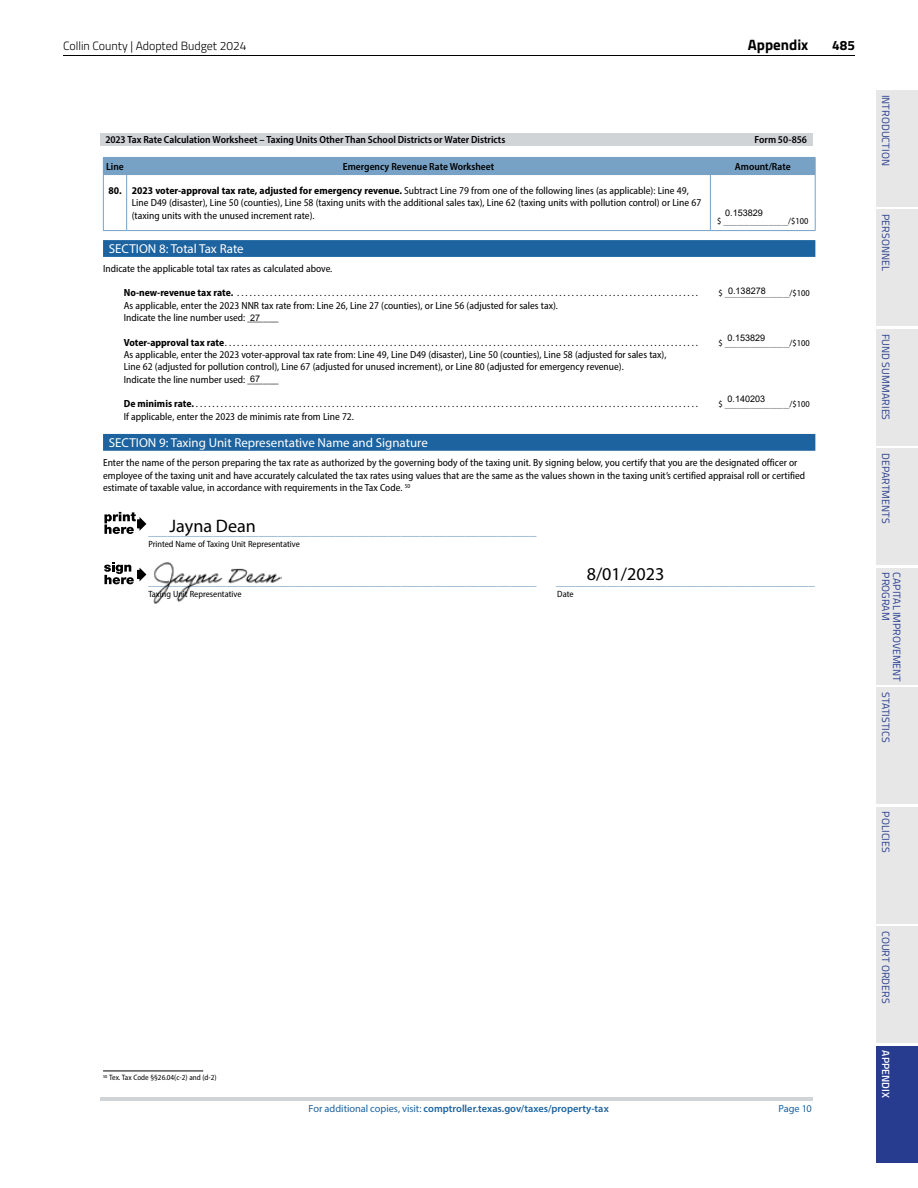
<style>
.page{position:relative;width:918px;height:1188px;background:#fff}
.page>*{position:absolute;margin:0;border:0;box-sizing:border-box;transform-origin:0 0}
.t1{font:18.15px "Myriad Pro";color:#000}
.t2{font:700 15px "Titillium Web";color:#000}
.t3{font:700 13.5px "Titillium Web";color:#000}
.t4{font:semi-condensed 12.9px "Myriad Pro";color:#77a2c6}
.t5{font:12.9px "Myriad Pro";color:#fff}
.t6{font:semi-condensed 12.9px "Myriad Pro";color:#808285}
.t7{font:300 12px "Titillium Web";color:#000}
.t8{font:10.5px/11.1px "Titillium Web";letter-spacing:.01em;color:#273c8f}
.t9{font:600 10.5px "Titillium Web";color:#fff}
.t10{font:semi-condensed 10.35px/12.5px "Myriad Pro";color:#000}
.t11{font:600 semi-condensed 10.35px "Myriad Pro";color:#000}
.t12{font:600 10.35px "Myriad Pro";color:#1c63a0}
.t13{font:10.35px "Myriad Pro";letter-spacing:-.005em;color:#1c63a0}
.t14{font:semi-condensed 9px "Myriad Pro";color:#000}
.t15{font:9px "Arial";color:#000}
.t16{font:semi-condensed 7.8px "Myriad Pro";color:#000}
.s1{font-weight:700}
.s2{font-size:9px;color:#000}
.s3{font-weight:400}
</style>
<div class="page">
<div style="left:876px;top:90px;width:42px;height:117px;background:#e7e7e7"></div>
<div style="left:876px;top:209px;width:42px;height:117px;background:#e7e7e7"></div>
<div style="left:876px;top:329px;width:42px;height:117px;background:#e7e7e7"></div>
<div style="left:876px;top:448px;width:42px;height:117px;background:#e7e7e7"></div>
<div style="left:876px;top:568px;width:42px;height:117px;background:#e7e7e7"></div>
<div style="left:876px;top:687px;width:42px;height:117px;background:#e7e7e7"></div>
<div style="left:876px;top:807px;width:42px;height:117px;background:#e7e7e7"></div>
<div style="left:876px;top:926px;width:42px;height:117px;background:#e7e7e7"></div>
<div style="left:876px;top:1046px;width:42px;height:116px;background:#273c8f"></div>
<div style="left:100px;top:134px;width:713px;height:12px;background:#d0d4d7"></div>
<hr style="left:100px;top:1097px;width:712px;height:4px;background:#d0d4d7">
<hr style="left:103px;top:1071px;width:100px;height:1px;background:#000">
<div style="left:127px;top:157px;width:583px;height:18px;background:#77a2c6"></div>
<div style="left:710px;top:157px;width:105px;height:18px;background:#77a2c6"></div>
<hr style="left:103px;top:175px;width:1px;height:55px;background:#77a2c6">
<hr style="left:126px;top:175px;width:1px;height:55px;background:#77a2c6">
<hr style="left:710px;top:175px;width:1px;height:55px;background:#77a2c6">
<hr style="left:815px;top:175px;width:1px;height:55px;background:#77a2c6">
<svg style="left:103px;top:230px;width:24px;height:1px"></svg>
<hr style="left:127px;top:230px;width:583px;height:1px;background:#77a2c6">
<hr style="left:710px;top:230px;width:106px;height:1px;background:#77a2c6">
<hr style="left:710px;top:157px;width:106px;height:1px;background:#77a2c6">
<svg style="left:815px;top:158px;width:1px;height:16px"></svg>
<svg style="left:103px;top:157px;width:24px;height:18px"></svg>
<hr style="left:710px;top:174px;width:106px;height:1px;background:#77a2c6">
<div style="left:103px;top:240px;width:712px;height:17px;background:#1c63a0"></div>
<div style="left:103px;top:434px;width:712px;height:17px;background:#1c63a0"></div>
<svg style="left:104px;top:512px;width:42px;height:22px"></svg>
<svg style="left:104px;top:562px;width:42px;height:22px"></svg>
<img style="left:153px;top:562px;width:129px;height:41px">
<hr style="left:63px;top:55px;width:792px;height:1px;background:#000">
<p class="t7" style="left:63px;top:37px;width:185px">Collin County | Adopted Budget 2024</p>
<h2 class="t2" style="left:748px;top:33px;width:62px">Appendix</h2>
<h3 class="t3" style="left:832px;top:35px;width:24px">485</h3>
<p class="t11" style="left:105px;top:133px;width:402px">2023 Tax Rate Calculation Worksheet – Taxing Units Other Than School Districts or Water Districts</p>
<p class="t11" style="left:754px;top:133px;width:54px">Form 50-856</p>
<p class="t11" style="left:106px;top:160px;width:19px">Line</p>
<p class="t11" style="left:343px;top:160px;width:153px">Emergency Revenue Rate Worksheet</p>
<p class="t11" style="left:735px;top:160px;width:57px">Amount/Rate</p>
<p class="t10" style="left:132px;top:184px;width:571px;text-indent:-23px"><span class="s1">80. 2023 voter-approval tax rate, adjusted for emergency revenue.</span> Subtract Line 79 from one of the following lines (as applicable): Line 49,<br>Line D49 (disaster), Line 50 (counties), Line 58 (taxing units with the additional sales tax), Line 62 (taxing units with pollution control) or Line 67 (taxing units with the unused increment rate).</p>
<p class="t15" style="left:725px;top:207px;width:39px">0.153829</p>
<p class="t6" style="left:717px;top:211px;width:93px"><span class="s2">$</span> __________<span class="s2">/$100</span></p>
<p class="t5" style="left:109px;top:241px;width:136px">SECTION 8: Total Tax Rate</p>
<p class="t10" style="left:103px;top:262px;width:231px">Indicate the applicable total tax rates as calculated above.</p>
<p class="t10" style="left:124px;top:287px;width:576px"><span class="s1">No-new-revenue tax rate.</span> ................................................................................................................<br>As applicable, enter the 2023 NNR tax rate from: Line 26, Line 27 (counties), or Line 56 (adjusted for sales tax).<br>Indicate the line number used: ______</p>
<p class="t10" style="left:124px;top:336px;width:576px"><span class="s1">Voter-approval tax rate</span>...................................................................................................................<br>As applicable, enter the 2023 voter-approval tax rate from: Line 49, Line D49 (disaster), Line 50 (counties), Line 58 (adjusted for sales tax),<br>Line 62 (adjusted for pollution control), Line 67 (adjusted for unused increment), or Line 80 (adjusted for emergency revenue).<br>Indicate the line number used: ______</p>
<p class="t10" style="left:124px;top:397px;width:576px"><span class="s1">De minimis rate.</span> ..........................................................................................................................<br>If applicable, enter the 2023 de minimis rate from Line 72.</p>
<p class="t15" style="left:250px;top:311px;width:12px">27</p>
<p class="t15" style="left:250px;top:373px;width:12px">67</p>
<p class="t15" style="left:728px;top:284px;width:39px">0.138278</p>
<p class="t6" style="left:719px;top:284px;width:93px"><span class="s2">$</span> __________<span class="s2">/$100</span></p>
<p class="t15" style="left:727px;top:332px;width:39px">0.153829</p>
<p class="t6" style="left:719px;top:333px;width:93px"><span class="s2">$</span> __________<span class="s2">/$100</span></p>
<p class="t15" style="left:727px;top:393px;width:39px">0.140203</p>
<p class="t6" style="left:719px;top:395px;width:93px"><span class="s2">$</span> __________<span class="s2">/$100</span></p>
<p class="t5" style="left:109px;top:434px;width:320px">SECTION 9: Taxing Unit Representative Name and Signature</p>
<p class="t10" style="left:103px;top:456px;width:704px">Enter the name of the person preparing the tax rate as authorized by the governing body of the taxing unit. By signing below, you certify that you are the designated officer or employee of the taxing unit and have accurately calculated the tax rates using values that are the same as the values shown in the taxing unit’s certified appraisal roll or certified estimate of taxable value, in accordance with requirements in the Tax Code. <sup>50</sup></p>
<p class="t1" style="left:169px;top:515px;width:88px">Jayna Dean</p>
<p class="t4" style="left:148px;top:523px;width:390px">____________________________________________________________</p>
<p class="t14" style="left:148px;top:539px;width:153px">Printed Name of Taxing Unit Representative</p>
<p class="t4" style="left:148px;top:573px;width:390px">____________________________________________________________</p>
<p class="t4" style="left:556px;top:573px;width:260px">________________________________________</p>
<p class="t14" style="left:148px;top:589px;width:95px">Taxing Unit Representative</p>
<p class="t14" style="left:557px;top:589px;width:18px">Date</p>
<p class="t1" style="left:587px;top:563px;width:79px">8/01/2023</p>
<p class="t8" style="left:892px;top:95px;width:73px;rotate:90deg">INTRODUCTION</p>
<p class="t8" style="left:892px;top:214px;width:58px;rotate:90deg">PERSONNEL</p>
<p class="t8" style="left:892px;top:334px;width:88px;rotate:90deg">FUND SUMMARIES</p>
<p class="t8" style="left:892px;top:453px;width:72px;rotate:90deg">DEPARTMENTS</p>
<p class="t8" style="left:903px;top:572px;width:111px;rotate:90deg">CAPITAL IMPROVEMENT<br>PROGRAM</p>
<p class="t8" style="left:892px;top:692px;width:52px;rotate:90deg">STATISTICS</p>
<p class="t8" style="left:892px;top:811px;width:43px;rotate:90deg">POLICIES</p>
<p class="t16" style="left:103px;top:1073px;width:115px"><sup>50</sup> Tex. Tax Code §§26.04(c-2) and (d-2)</p>
<p class="t12" style="left:309px;top:1102px;width:302px"><span class="s3">For additional copies, visit:</span> comptroller.texas.gov/taxes/property-tax</p>
<p class="t13" style="left:778px;top:1102px;width:35px">Page 10</p>
<p class="t8" style="left:892px;top:931px;width:74px;rotate:90deg">COURT ORDERS</p>
<p class="t9" style="left:894px;top:1050px;width:49px;rotate:90deg">APPENDIX</p>
</div>
